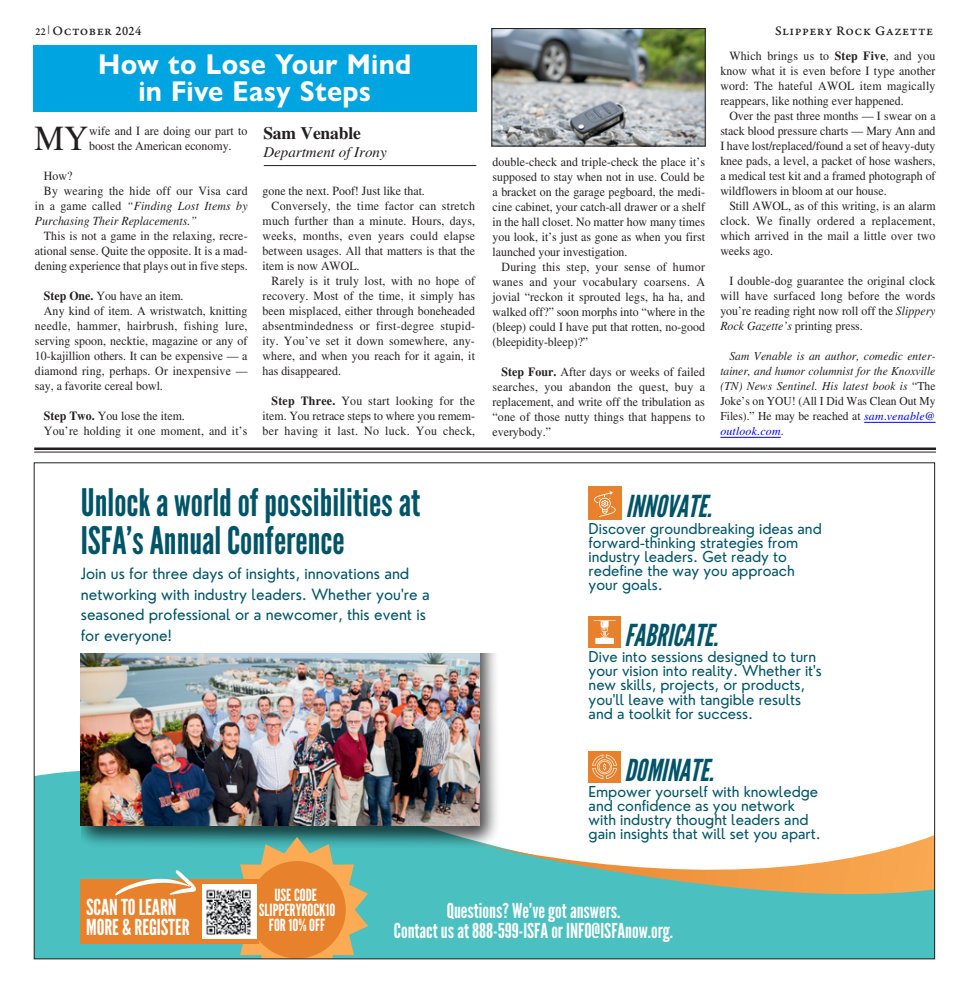
<style>
.page{position:relative;width:968px;height:990px;background:#fff}
.page>*{position:absolute;margin:0;border:0;box-sizing:border-box;transform-origin:0 0}
.t1{font:37.88px "League Gothic";color:#005467}
.t2{font:35.12px "Times LT Std";color:#231f20;scale:.95 1}
.t3{font:italic 30.25px "League Gothic";color:#005467}
.t4{font:700 28.75px/27.5px "Gill Sans Nova";letter-spacing:.01em;color:#fff;text-align:center;scale:.94 1}
.t5{font:22px/20.4px "League Gothic";letter-spacing:-.005em;color:#fff}
.t6{font:20.62px/19.9px "League Gothic";color:#fff;text-align:center}
.t7{font:700 17.5px "Times LT Std";letter-spacing:-.01em;color:#231f20}
.t8{font:16.75px/14.6px "League Gothic";color:#fff;text-align:center}
.t9{font:15.12px/20.9px "Nourd";color:#005467}
.t10{font:italic 15px "Times LT Std";color:#231f20}
.t11{font:14.62px/14.2px "Nourd";color:#005467}
.t12{font:13.75px "Garamond Premr Pro Med Capt";letter-spacing:.03em;color:#231f20}
.t13{font:12.5px/15px "Times LT Std";letter-spacing:.01em;color:#231f20;text-align:justify;scale:.95 1}
.t14{font:italic 12.5px "Times LT Std";color:#231f20;scale:.95 1}
.t15{font:italic 12.12px/15px "Times LT Std";letter-spacing:.01em;color:#231f20;text-align:justify;scale:.95 1}
.t16{font:italic 11.88px "Times LT Std";letter-spacing:.015em;color:#00f}
.s1{font-size:11.25px}
.s2{font-style:normal}
.s3{font-weight:700}
.s4{font-style:italic}
.s5{font-size:11.88px;color:#00f}
.s6{font-style:normal;font-size:12.12px;color:#231f20}
</style>
<div class="page">
<svg style="left:36px;top:770px;width:896px;height:187px;fill:#4ac0c0"></svg>
<img style="left:450px;top:835px;width:482px;height:69px">
<img style="left:81px;top:654px;width:419px;height:193px">
<div style="left:588px;top:751px;width:32px;height:32px;background:#e7812c"></div>
<svg style="left:592px;top:755px;width:25px;height:24px"></svg>
<div style="left:588px;top:616px;width:32px;height:32px;background:#e7812c"></div>
<svg style="left:593px;top:620px;width:22px;height:24px"></svg>
<img style="left:81px;top:654px;width:398px;height:171px">
<div style="left:588px;top:487px;width:33px;height:33px;background:#e7812c"></div>
<svg style="left:594px;top:491px;width:21px;height:26px"></svg>
<svg style="left:226px;top:837px;width:142px;height:120px"></svg>
<div style="left:81px;top:879px;width:178px;height:65px;background:#e7812c"></div>
<div style="left:202px;top:885px;width:54px;height:54px;background:#fff"></div>
<img style="left:206px;top:889px;width:45px;height:46px">
<svg style="left:115px;top:870px;width:81px;height:26px"></svg>
<hr style="left:34px;top:448px;width:902px;height:2px;background:#231f20">
<hr style="left:34px;top:452px;width:902px;height:1px;background:#231f20">
<div style="left:33px;top:45px;width:443px;height:66px;background:#00a4e1"></div>
<hr style="left:264px;top:165px;width:212px;height:1px;background:#231f20">
<hr style="left:864px;top:422px;width:71px;height:1px;background:#00f">
<hr style="left:720px;top:437px;width:60px;height:1px;background:#00f">
<img style="left:493px;top:30px;width:210px;height:114px">
<div style="left:491px;top:28px;width:214px;height:118px;border:1px solid #231f20"></div>
<p class="t12" style="left:35px;top:22px;width:107px"><span class="s1">22</span> <sup>|</sup> October 2024</p>
<p class="t12" style="left:775px;top:22px;width:160px">Slippery Rock Gazette</p>
<h3 class="t4" style="left:98px;top:50px;width:334px">How to Lose Your Mind in Five Easy Steps</h3>
<h2 class="t2" style="left:35px;top:118px;width:58px">MY</h2>
<p class="t13" style="left:89px;top:123px;width:168px">wife and I are doing our part to boost the American economy.</p>
<p class="t13" style="left:44px;top:168px;width:31px">How?</p>
<p class="t13" style="left:44px;top:183px;width:216px">By wearing the hide off our Visa card</p>
<p class="t14" style="left:35px;top:199px;width:225px"><span class="s2">in a game called</span> “Finding Lost Items by</p>
<p class="t14" style="left:35px;top:214px;width:172px">Purchasing Their Replacements.”</p>
<p class="t13" style="left:35px;top:228px;width:225px;text-indent:9px">This is not a game in the relaxing, recre&shy;ational sense. Quite the opposite. It is a mad&shy;dening experience that plays out in five steps.</p>
<p class="t13" style="left:44px;top:288px;width:148px"><span class="s3">Step One.</span> You have an item.</p>
<p class="t13" style="left:44px;top:303px;width:216px">Any kind of item. A wristwatch, knitting</p>
<p class="t13" style="left:35px;top:318px;width:225px">needle, hammer, hairbrush, fishing lure,</p>
<p class="t13" style="left:35px;top:333px;width:225px">serving spoon, necktie, magazine or any of</p>
<p class="t13" style="left:35px;top:348px;width:225px">10-kajillion others. It can be expensive — a</p>
<p class="t13" style="left:35px;top:363px;width:225px">diamond ring, perhaps. Or inexpensive —</p>
<p class="t13" style="left:35px;top:378px;width:136px">say, a favorite cereal bowl.</p>
<p class="t13" style="left:44px;top:408px;width:216px"><span class="s3">Step Two.</span> You lose the item.<br>You’re holding it one moment, and it’s</p>
<h3 class="t7" style="left:263px;top:123px;width:99px">Sam Venable</h3>
<p class="t10" style="left:263px;top:143px;width:125px">Department of Irony</p>
<p class="t13" style="left:262px;top:183px;width:172px">gone the next. Poof! Just like that.</p>
<p class="t13" style="left:271px;top:198px;width:216px">Conversely, the time factor can stretch</p>
<p class="t13" style="left:262px;top:213px;width:225px">much further than a minute. Hours, days,</p>
<p class="t13" style="left:262px;top:228px;width:225px">weeks, months, even years could elapse</p>
<p class="t13" style="left:262px;top:243px;width:225px">between usages. All that matters is that the</p>
<p class="t13" style="left:262px;top:258px;width:104px">item is now AWOL.</p>
<p class="t13" style="left:271px;top:273px;width:216px">Rarely is it truly lost, with no hope of</p>
<p class="t13" style="left:262px;top:288px;width:225px">recovery. Most of the time, it simply has</p>
<p class="t13" style="left:262px;top:303px;width:225px">been misplaced, either through boneheaded</p>
<p class="t13" style="left:262px;top:318px;width:225px">absentmindedness or first-degree stupid-</p>
<p class="t13" style="left:262px;top:333px;width:225px">ity. You’ve set it down somewhere, any-</p>
<p class="t13" style="left:262px;top:348px;width:225px">where, and when you reach for it again, it</p>
<p class="t13" style="left:262px;top:363px;width:84px">has disappeared.</p>
<p class="t13" style="left:262px;top:393px;width:225px;text-indent:9px"><span class="s3">Step Three.</span> You start looking for the item. You retrace steps to where you remem&shy;ber having it last. No luck. You check,</p>
<p class="t13" style="left:492px;top:154px;width:225px">double-check and triple-check the place it’s supposed to stay when not in use. Could be a bracket on the garage pegboard, the medi&shy;cine cabinet, your catch-all drawer or a shelf in the hall closet. No matter how many times you look, it’s just as gone as when you first launched your investigation.</p>
<p class="t13" style="left:492px;top:259px;width:225px;text-indent:9px">During this step, your sense of humor wanes and your vocabulary coarsens. A jovial “reckon it sprouted legs, ha ha, and walked off?” soon morphs into “where in the (bleep) could I have put that rotten, no-good (bleepidity-bleep)?”</p>
<p class="t13" style="left:492px;top:364px;width:225px;text-indent:9px"><span class="s3">Step Four.</span> After days or weeks of failed searches, you abandon the quest, buy a replacement, and write off the tribulation as “one of those nutty things that happens to everybody.”</p>
<p class="t13" style="left:720px;top:48px;width:228px;text-indent:9px">Which brings us to <span class="s3">Step Five</span>, and you know what it is even before I type another word: The hateful AWOL item magically reappears, like nothing ever happened.</p>
<p class="t13" style="left:720px;top:108px;width:228px;text-indent:9px">Over the past three months — I swear on a stack blood pressure charts — Mary Ann and I have lost/replaced/found a set of heavy-duty knee pads, a level, a packet of hose washers, a medical test kit and a framed photograph of wildflowers in bloom at our house.</p>
<p class="t13" style="left:720px;top:198px;width:228px;text-indent:9px">Still AWOL, as of this writing, is an alarm clock. We finally ordered a replacement, which arrived in the mail a little over two weeks ago.</p>
<p class="t13" style="left:720px;top:273px;width:228px;text-indent:9px">I double-dog guarantee the original clock will have surfaced long before the words you’re reading right now roll off the <span class="s4">Slippery Rock Gazette’s</span> printing press.</p>
<p class="t15" style="left:720px;top:348px;width:228px;text-indent:9px">Sam Venable is an author, comedic enter&shy;tainer, and humor columnist for the Knoxville (TN) News Sentinel. His latest book is <span class="s2">“The Joke’s on YOU! (All I Did Was Clean Out My Files).” He may be reached at</span> <span class="s5">sam.venable@</span></p>
<p class="t16" style="left:720px;top:424px;width:65px">outlook.com<span class="s6">.</span></p>
<h1 class="t1" style="left:81px;top:480px;width:341px">Unlock a world of possibilities at</h1>
<h3 class="t3" style="left:625px;top:488px;width:87px">INNOVATE.</h3>
<h1 class="t1" style="left:81px;top:518px;width:265px">ISFA’s Annual Conference</h1>
<p class="t9" style="left:81px;top:563px;width:350px">Join us for three days of insights, innovations and networking with industry leaders. Whether you're a seasoned professional or a newcomer, this event is for everyone!</p>
<p class="t11" style="left:588px;top:521px;width:235px">Discover groundbreaking ideas and forward-thinking strategies from industry leaders. Get ready to redefine the way you approach your goals.</p>
<h3 class="t3" style="left:624px;top:617px;width:95px">FABRICATE.</h3>
<p class="t11" style="left:588px;top:650px;width:235px">Dive into sessions designed to turn your vision into reality. Whether it's new skills, projects, or products, you'll leave with tangible results and a toolkit for success.</p>
<h3 class="t3" style="left:624px;top:752px;width:91px">DOMINATE.</h3>
<p class="t11" style="left:588px;top:784px;width:234px">Empower yourself with knowledge and confidence as you network with industry thought leaders and gain insights that will set you apart.</p>
<h3 class="t8" style="left:259px;top:888px;width:78px">USE CODE<br>SLIPPERYROCK10<br>FOR 10% OFF</h3>
<h3 class="t5" style="left:86px;top:897px;width:105px">SCAN TO LEARN<br>MORE &amp; REGISTER</h3>
<h3 class="t6" style="left:394px;top:901px;width:280px">Questions? We’ve got answers.<br>Contact us at 888-599-ISFA or INFO@ISFAnow.org.</h3>
</div>
